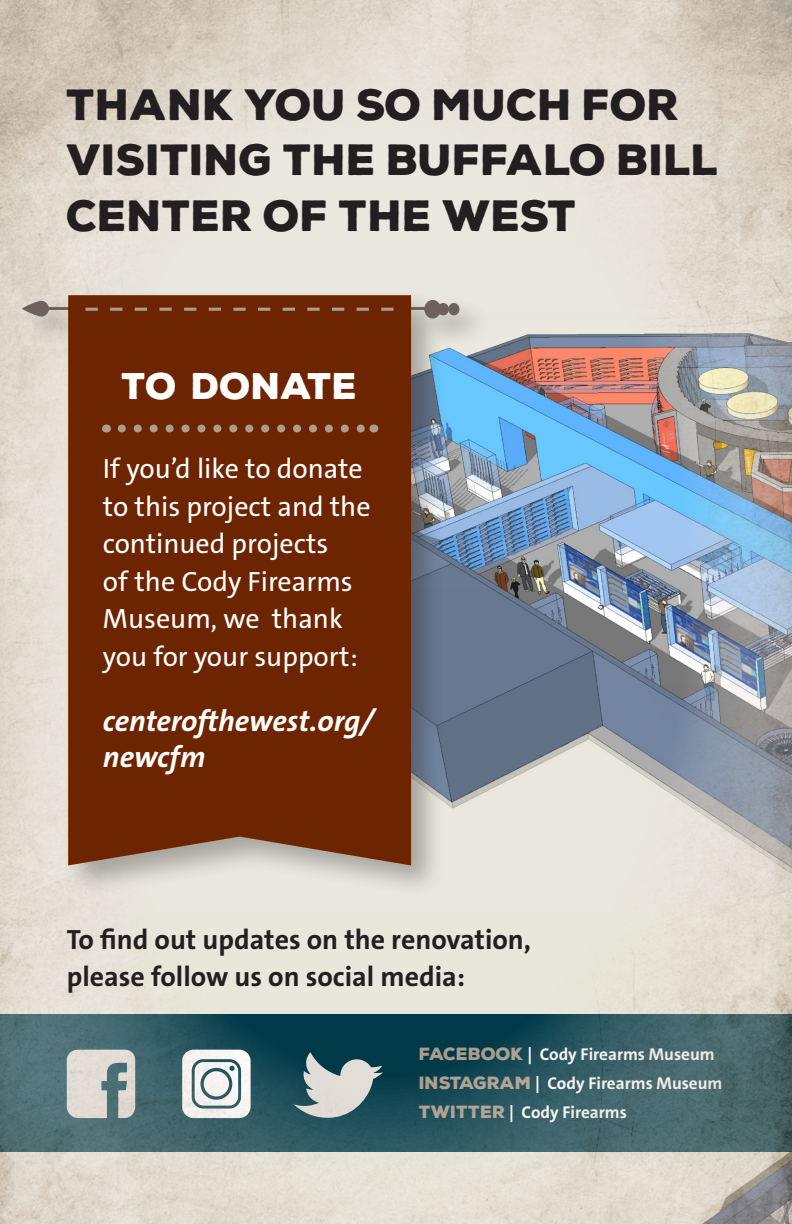
<style>
.page{position:relative;width:792px;height:1224px;background:#fff}
.page>*{position:absolute;margin:0;border:0;box-sizing:border-box;transform-origin:0 0}
.t1{font:900 42.4px/55.8px "Nexa Rust Sans";color:#231f20}
.t2{font:900 36px "Nexa Rust Sans";color:#fff}
.t3{font:italic 700 30px/36px "The Sans C4 s";letter-spacing:-.005em;color:#fff}
.t4{font:28px/37.6px "The Sans C4 s";color:#fff}
.t5{font:700 28px/37.6px "The Sans C4 s";color:#231f20}
.t6{font:700 17.2px/29.2px "The Sans C4 s";color:#fff}
.s1{font-family:"Nexa Rust Sans";font-weight:900;color:#ab9c8e}
</style>
<div class="page">
<img style="left:0;top:0;width:792px;height:1224px">
<svg style="left:0;top:1014px;width:792px;height:138px;background:#325b64"></svg>
<svg style="left:67px;top:1050px;width:68px;height:68px;background:#c4c6c1"></svg>
<svg style="left:182px;top:1050px;width:69px;height:68px"></svg>
<svg style="left:294px;top:1052px;width:89px;height:70px;background:#789093"></svg>
<div style="left:18px;top:289px;width:475px;height:609px;background:#231f20;opacity:.33"></div>
<hr style="left:43px;top:308px;width:409px;height:2px;background:#6d605d">
<div style="left:424px;top:300px;width:17px;height:19px;background:#6d605d;border-radius:50%"></div>
<div style="left:438px;top:303px;width:11px;height:12px;background:#6d605d;border-radius:50%"></div>
<div style="left:448px;top:303px;width:11px;height:12px;background:#6d605d;border-radius:50%"></div>
<svg style="left:22px;top:301px;width:27px;height:16px"></svg>
<div style="left:68px;top:295px;width:343px;height:570px;background:#6d2401"></div>
<svg style="left:85px;top:308px;width:309px;height:3px"></svg>
<svg style="left:122px;top:425px;width:244px;height:8px;background:#845237"></svg>
<p class="t1" style="left:67px;top:77px;width:654px">THANK YOU SO MUCH FOR<br>VISITING THE BUFFALO BILL<br>CENTER OF THE WEST</p>
<p class="t2" style="left:122px;top:362px;width:237px">TO DONATE</p>
<p class="t4" style="left:103px;top:450px;width:269px">If you’d like to donate to this project and the continued projects<br>of the Cody Firearms<br>Museum, we thank you for your support:</p>
<p class="t3" style="left:103px;top:703px;width:273px">centerofthewest.org/ newcfm</p>
<p class="t5" style="left:67px;top:921px;width:466px">To find out updates on the renovation, please follow us on social media:</p>
<p class="t6" style="left:419px;top:1040px;width:305px"><span class="s1">FACEBOOK</span> | Cody Firearms Museum<br><span class="s1">INSTAGRAM</span> | Cody Firearms Museum<br><span class="s1">TWITTER</span> | Cody Firearms</p>
</div>
